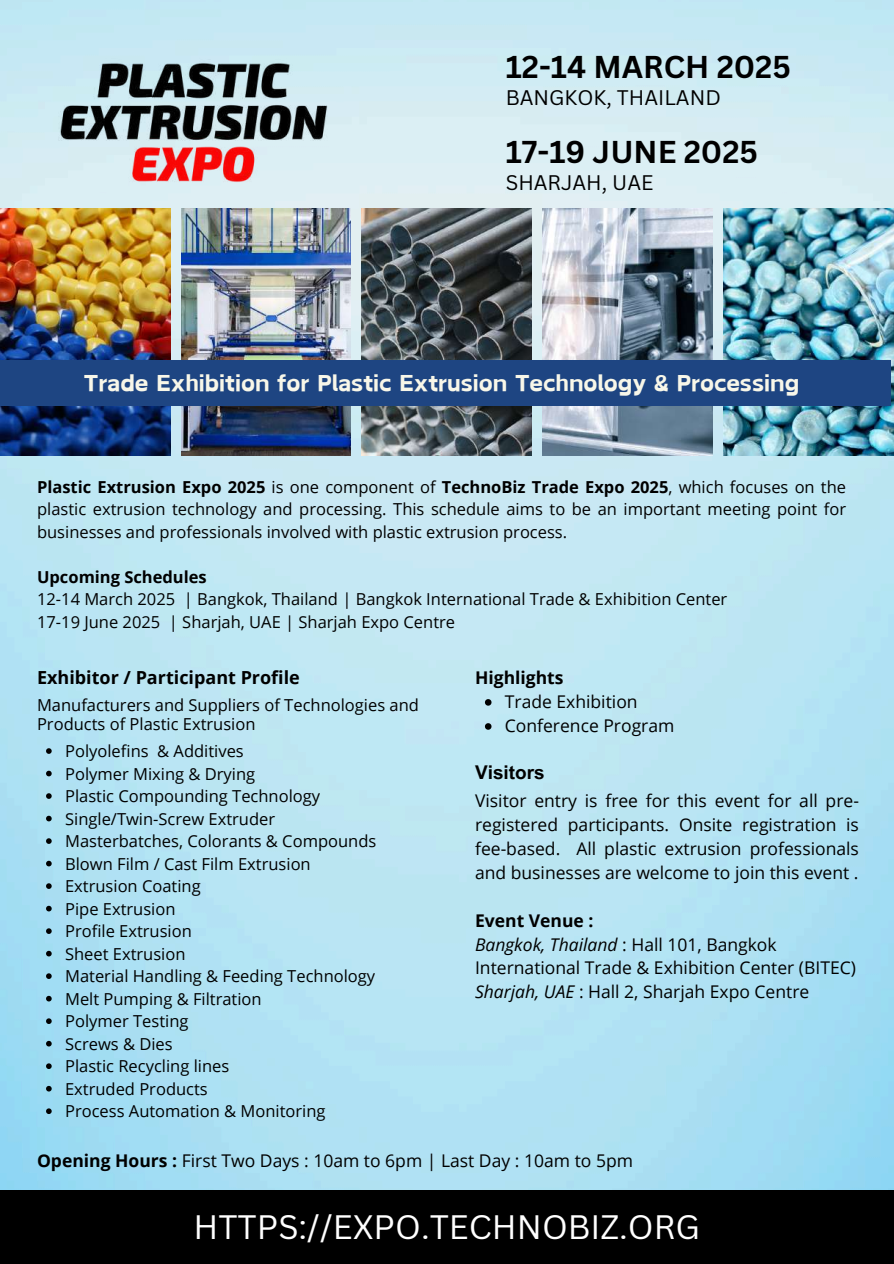
<style>
.page{position:relative;width:894px;height:1264px;background:#fff}
.page>*{position:absolute;margin:0;border:0;box-sizing:border-box;transform-origin:0 0}
.t1{font:33px "Canva Sans";color:#fff}
.t2{font:700 30.75px "Canva Sans";color:#000}
.t3{font:700 21.9px "Canva Acid";color:#f8f7e9}
.t4{font:20.55px "Canva Sans";color:#000}
.t5{font:700 18.9px "Arial MT Pro";color:#000}
.t6{font:700 18px "Open Sans";color:#000}
.t7{font:17.55px/24px "Open Sans";color:#000}
.t8{font:700 17.55px "Open Sans";color:#000}
.t9{font:16.5px/22.5px "Open Sans";color:#000}
.t10{font:700 16.5px "Open Sans";color:#000}
.s1{font-weight:700}
.s2{font-style:italic}
</style>
<div class="page">
<img style="left:0;top:0;width:893px;height:1190px">
<img style="left:0;top:209px;width:170px;height:246px">
<img style="left:181px;top:209px;width:169px;height:246px">
<img style="left:361px;top:209px;width:170px;height:246px">
<img style="left:542px;top:209px;width:170px;height:246px">
<img style="left:723px;top:209px;width:170px;height:246px">
<img style="left:52px;top:50px;width:281px;height:144px">
<div style="left:0;top:1190px;width:893px;height:73px;background:#000"></div>
<svg style="left:46px;top:748px;width:6px;height:5px"></svg>
<svg style="left:46px;top:770px;width:6px;height:6px"></svg>
<svg style="left:46px;top:793px;width:6px;height:5px"></svg>
<svg style="left:46px;top:815px;width:6px;height:6px"></svg>
<svg style="left:46px;top:838px;width:6px;height:5px"></svg>
<svg style="left:46px;top:860px;width:6px;height:6px"></svg>
<svg style="left:46px;top:883px;width:6px;height:5px"></svg>
<svg style="left:46px;top:905px;width:6px;height:6px"></svg>
<svg style="left:46px;top:928px;width:6px;height:5px"></svg>
<svg style="left:46px;top:950px;width:6px;height:6px"></svg>
<svg style="left:46px;top:973px;width:6px;height:5px"></svg>
<svg style="left:46px;top:995px;width:6px;height:6px"></svg>
<svg style="left:46px;top:1018px;width:6px;height:5px"></svg>
<svg style="left:46px;top:1040px;width:6px;height:6px"></svg>
<svg style="left:46px;top:1063px;width:6px;height:5px"></svg>
<svg style="left:46px;top:1085px;width:6px;height:6px"></svg>
<svg style="left:46px;top:1108px;width:6px;height:5px"></svg>
<svg style="left:485px;top:699px;width:6px;height:6px"></svg>
<svg style="left:485px;top:723px;width:6px;height:6px"></svg>
<div style="left:0;top:360px;width:890px;height:45px;background:#1e4582"></div>
<h2 class="t2" style="left:505px;top:45px;width:286px">12-14 MARCH 2025</h2>
<p class="t4" style="left:505px;top:83px;width:217px">BANGKOK, THAILAND</p>
<h2 class="t2" style="left:505px;top:130px;width:253px">17-19 JUNE 2025</h2>
<p class="t4" style="left:505px;top:168px;width:149px">SHARJAH, UAE</p>
<h3 class="t3" style="left:84px;top:372px;width:716px">Trade Exhibition for Plastic Extrusion Technology &amp; Processing</h3>
<p class="t9" style="left:37px;top:475px;width:810px;text-align:justify"><span class="s1">Plastic Extrusion Expo 2025</span> is one component of <span class="s1">TechnoBiz Trade Expo 2025</span>, which focuses on the plastic extrusion technology and processing. This schedule aims to be an important meeting point for businesses and professionals involved with plastic extrusion process.</p>
<p class="t10" style="left:37px;top:565px;width:171px">Upcoming Schedules</p>
<p class="t9" style="left:37px;top:587px;width:691px">12-14 March 2025 | Bangkok, Thailand | Bangkok International Trade &amp; Exhibition Center<br>17-19 June 2025 | Sharjah, UAE | Sharjah Expo Centre</p>
<p class="t6" style="left:37px;top:664px;width:264px">Exhibitor / Participant Profile</p>
<p class="t9" style="left:37px;top:694px;width:383px;line-height:19.2px">Manufacturers and Suppliers of Technologies and<br>Products of Plastic Extrusion</p>
<p class="t9" style="left:65px;top:739px;width:313px">Polyolefins &amp; Additives<br>Polymer Mixing &amp; Drying<br>Plastic Compounding Technology<br>Single/Twin-Screw Extruder<br>Masterbatches, Colorants &amp; Compounds<br>Blown Film / Cast Film Extrusion<br>Extrusion Coating<br>Pipe Extrusion<br>Profile Extrusion<br>Sheet Extrusion<br>Material Handling &amp; Feeding Technology<br>Melt Pumping &amp; Filtration<br>Polymer Testing<br>Screws &amp; Dies<br>Plastic Recycling lines<br>Extruded Products<br>Process Automation &amp; Monitoring</p>
<p class="t8" style="left:475px;top:665px;width:90px">Highlights</p>
<p class="t7" style="left:504px;top:689px;width:171px">Trade Exhibition<br>Conference Program</p>
<p class="t5" style="left:475px;top:765px;width:71px">Visitors</p>
<p class="t7" style="left:475px;top:787px;width:385px;text-align:justify">Visitor entry is free for this event for all pre&shy;registered participants. Onsite registration is fee-based. All plastic extrusion professionals and businesses are welcome to join this event .</p>
<p class="t7" style="left:475px;top:908px;width:382px"><span class="s1">Event Venue :<br></span><span class="s2">Bangkok, Thailand</span> : Hall 101, Bangkok International Trade &amp; Exhibition Center (BITEC)<br><span class="s2">Sharjah, UAE</span> : Hall 2, Sharjah Expo Centre</p>
<p class="t7" style="left:37px;top:1148px;width:597px"><span class="s1">Opening Hours :</span> First Two Days : 10am to 6pm | Last Day : 10am to 5pm</p>
<h1 class="t1" style="left:193px;top:1203px;width:508px">HTTPS://EXPO.TECHNOBIZ.ORG</h1>
</div>
